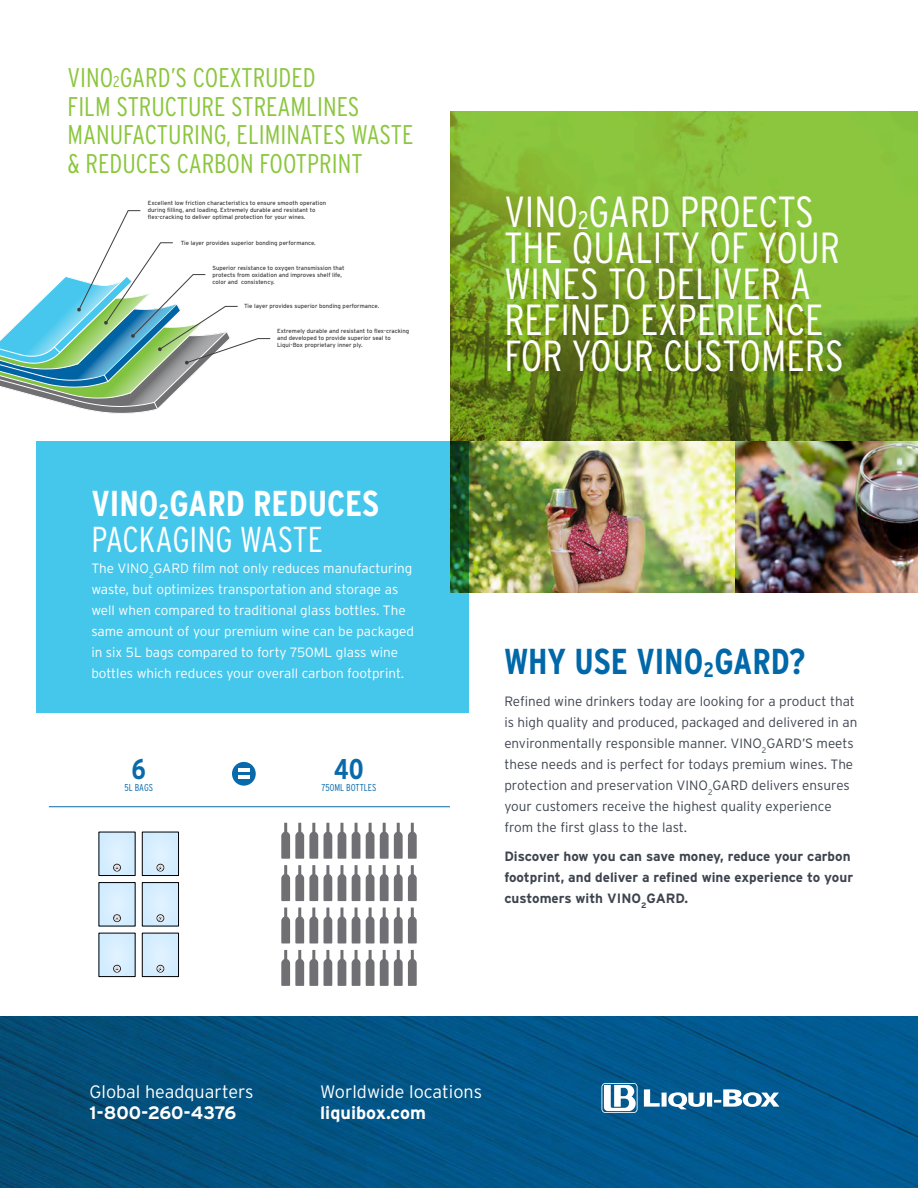
<style>
.page{position:relative;width:918px;height:1188px;background:#fff}
.page>*{position:absolute;margin:0;border:0;box-sizing:border-box;transform-origin:0 0}
.Paragraph_Style_1{font:300 condensed 43.5px/36px "Interstate";color:#fff}
.titre_blanc_bold{font:700 condensed 36px/36px "Interstate";color:#fff}
.titre_bleue{font:700 condensed 36px "Interstate";color:#0068a9}
.t1{font:700 condensed 28.5px "Interstate";color:#096aab}
.Paragraph_Style_1-2{font:300 condensed 27px/28.5px "Interstate";color:#8bc63e}
.t2{font:300 18px "Interstate";color:#fff}
.t3{font:700 18px "Interstate";color:#fff}
.texte{font:300 13.5px/21px "Interstate";color:#3e444f}
.titre_blanc_bold-2{font:300 13.5px/21px "Interstate";color:#fff}
.texte-2{font:700 13.5px/21px "Interstate";color:#3e444f}
.t4{font:300 condensed 10.05px "Interstate";color:#096aab}
.t5{font:6px/7.2px "Interstate";color:#3e3e3f}
.s1{font-size:15.75px}
.s2{font-weight:300}
.s3{font-size:25.35px}
</style>
<div class="page">
<img style="left:0;top:1016px;width:918px;height:172px">
<svg style="left:602px;top:1083px;width:36px;height:30px"></svg>
<svg style="left:644px;top:1089px;width:135px;height:20px"></svg>
<svg style="left:450px;top:111px;width:468px;height:331px;background:#79a32a"></svg>
<img style="left:469px;top:442px;width:449px;height:151px">
<div style="left:36px;top:442px;width:433px;height:271px;background:#45c7ec"></div>
<svg style="left:366px;top:823px;width:51px;height:36px"></svg>
<svg style="left:352px;top:823px;width:8px;height:36px"></svg>
<svg style="left:338px;top:823px;width:8px;height:36px"></svg>
<svg style="left:324px;top:823px;width:8px;height:36px"></svg>
<svg style="left:281px;top:823px;width:37px;height:36px"></svg>
<svg style="left:366px;top:865px;width:51px;height:36px"></svg>
<svg style="left:352px;top:865px;width:8px;height:36px"></svg>
<svg style="left:338px;top:865px;width:8px;height:36px"></svg>
<svg style="left:324px;top:865px;width:8px;height:36px"></svg>
<svg style="left:281px;top:865px;width:37px;height:36px"></svg>
<svg style="left:366px;top:908px;width:51px;height:35px"></svg>
<svg style="left:352px;top:908px;width:8px;height:35px"></svg>
<svg style="left:338px;top:908px;width:8px;height:35px"></svg>
<svg style="left:324px;top:908px;width:8px;height:35px"></svg>
<svg style="left:281px;top:908px;width:37px;height:35px"></svg>
<svg style="left:366px;top:950px;width:51px;height:36px"></svg>
<svg style="left:352px;top:950px;width:8px;height:36px"></svg>
<svg style="left:338px;top:950px;width:8px;height:36px"></svg>
<svg style="left:324px;top:950px;width:8px;height:36px"></svg>
<svg style="left:281px;top:950px;width:37px;height:36px"></svg>
<div style="left:232px;top:762px;width:24px;height:24px;background:#096aab;border-radius:50%"></div>
<hr style="left:238px;top:768px;width:12px;height:4px;background:#fff">
<svg style="left:238px;top:776px;width:12px;height:3px"></svg>
<hr style="left:49px;top:806px;width:401px;height:1px;background:#096aab">
<div style="left:99px;top:832px;width:36px;height:44px;background:#d5eeff"></div>
<div style="left:114px;top:864px;width:6px;height:7px;border:1px solid #231f20;border-radius:50%"></div>
<svg style="left:115px;top:865px;width:4px;height:6px"></svg>
<div style="left:99px;top:883px;width:36px;height:43px;background:#d6eeff"></div>
<div style="left:114px;top:915px;width:6px;height:7px;border:1px solid #231f20;border-radius:50%"></div>
<svg style="left:115px;top:916px;width:4px;height:5px"></svg>
<div style="left:99px;top:933px;width:36px;height:44px;background:#d5eeff"></div>
<div style="left:114px;top:965px;width:6px;height:7px;border:1px solid #231f20;border-radius:50%"></div>
<svg style="left:115px;top:966px;width:4px;height:6px"></svg>
<div style="left:142px;top:832px;width:37px;height:44px;background:#d6eeff"></div>
<div style="left:142px;top:832px;width:37px;height:44px;border:1px solid #000"></div>
<div style="left:157px;top:864px;width:7px;height:7px;border:1px solid #231f20;border-radius:50%"></div>
<svg style="left:158px;top:865px;width:5px;height:6px"></svg>
<div style="left:142px;top:883px;width:37px;height:43px;background:#d6eeff"></div>
<div style="left:142px;top:883px;width:37px;height:43px;border:1px solid #000"></div>
<div style="left:157px;top:915px;width:7px;height:7px;border:1px solid #231f20;border-radius:50%"></div>
<svg style="left:158px;top:916px;width:5px;height:5px"></svg>
<div style="left:142px;top:933px;width:37px;height:44px;background:#d6eeff"></div>
<div style="left:142px;top:933px;width:37px;height:44px;border:1px solid #000"></div>
<div style="left:157px;top:965px;width:7px;height:7px;border:1px solid #231f20;border-radius:50%"></div>
<svg style="left:158px;top:966px;width:5px;height:6px"></svg>
<svg style="left:0;top:210px;width:271px;height:204px"></svg>
<p class="Paragraph_Style_1-2" style="left:67px;top:63px;width:348px">VINO<span class="s1">2</span>GARD’S COEXTRUDED<br>FILM STRUCTURE STREAMLINES<br>MANUFACTURING, ELIMINATES WASTE &amp; REDUCES CARBON FOOTPRINT</p>
<p class="t5" style="left:148px;top:199px;width:180px">Excellent low friction characteristics to ensure smooth operation during filling, and loading. Extremely durable and resistant to flex-cracking to deliver optimal protection for your wines.</p>
<p class="t5" style="left:181px;top:239px;width:137px">Tie layer provides superior bonding performance.</p>
<p class="t5" style="left:212px;top:264px;width:134px">Superior resistance to oxygen transmission that protects from oxidation and improves shelf life, color and consistency.</p>
<p class="t5" style="left:244px;top:302px;width:137px">Tie layer provides superior bonding performance.</p>
<p class="t5" style="left:277px;top:327px;width:134px">Extremely durable and resistant to flex-cracking and developed to provide superior seal to<br>Liqui-Box proprietary inner ply.</p>
<p class="titre_blanc_bold" style="left:91px;top:485px;width:289px">VINO<sub>2</sub>GARD REDUCES<br><span class="s2">PACKAGING WASTE</span></p>
<p class="titre_blanc_bold-2" style="left:91px;top:558px;width:324px">The VINO<sub>2</sub>GARD film not only reduces manufacturing waste, but optimizes transportation and storage as well when compared to traditional glass bottles. The same amount of your premium wine can be packaged in six 5L bags compared to forty 750ML glass wine bottles which reduces your overall carbon footprint.</p>
<p class="t1" style="left:131px;top:753px;width:16px">6</p>
<p class="t4" style="left:124px;top:782px;width:30px">5L BAGS</p>
<p class="t1" style="left:334px;top:753px;width:31px">40</p>
<p class="t4" style="left:322px;top:782px;width:56px">750ML BOTTLES</p>
<p class="Paragraph_Style_1" style="left:504px;top:193px;width:341px">VINO<span class="s3">2</span>GARD PROECTS<br>THE QUALITY OF YOUR<br>WINES TO DELIVER A<br>REFINED EXPERIENCE<br>FOR YOUR CUSTOMERS</p>
<p class="titre_bleue" style="left:504px;top:641px;width:302px">WHY USE VINO<sub>2</sub>GARD?</p>
<p class="texte" style="left:504px;top:691px;width:354px">Refined wine drinkers today are looking for a product that is high quality and produced, packaged and delivered in an environmentally responsible manner. VINO<sub>2</sub>GARD’S meets these needs and is perfect for todays premium wines. The protection and preservation VINO<sub>2</sub>GARD delivers ensures your customers receive the highest quality experience from the first glass to the last.</p>
<p class="texte-2" style="left:504px;top:846px;width:350px">Discover how you can save money, reduce your carbon footprint, and deliver a refined wine experience to your customers with VINO<sub>2</sub>GARD.</p>
<p class="t2" style="left:90px;top:1081px;width:165px">Global headquarters</p>
<p class="t3" style="left:90px;top:1103px;width:148px">1-800-260-4376</p>
<p class="t2" style="left:320px;top:1081px;width:163px">Worldwide locations</p>
<p class="t3" style="left:320px;top:1103px;width:107px">liquibox.com</p>
</div>
